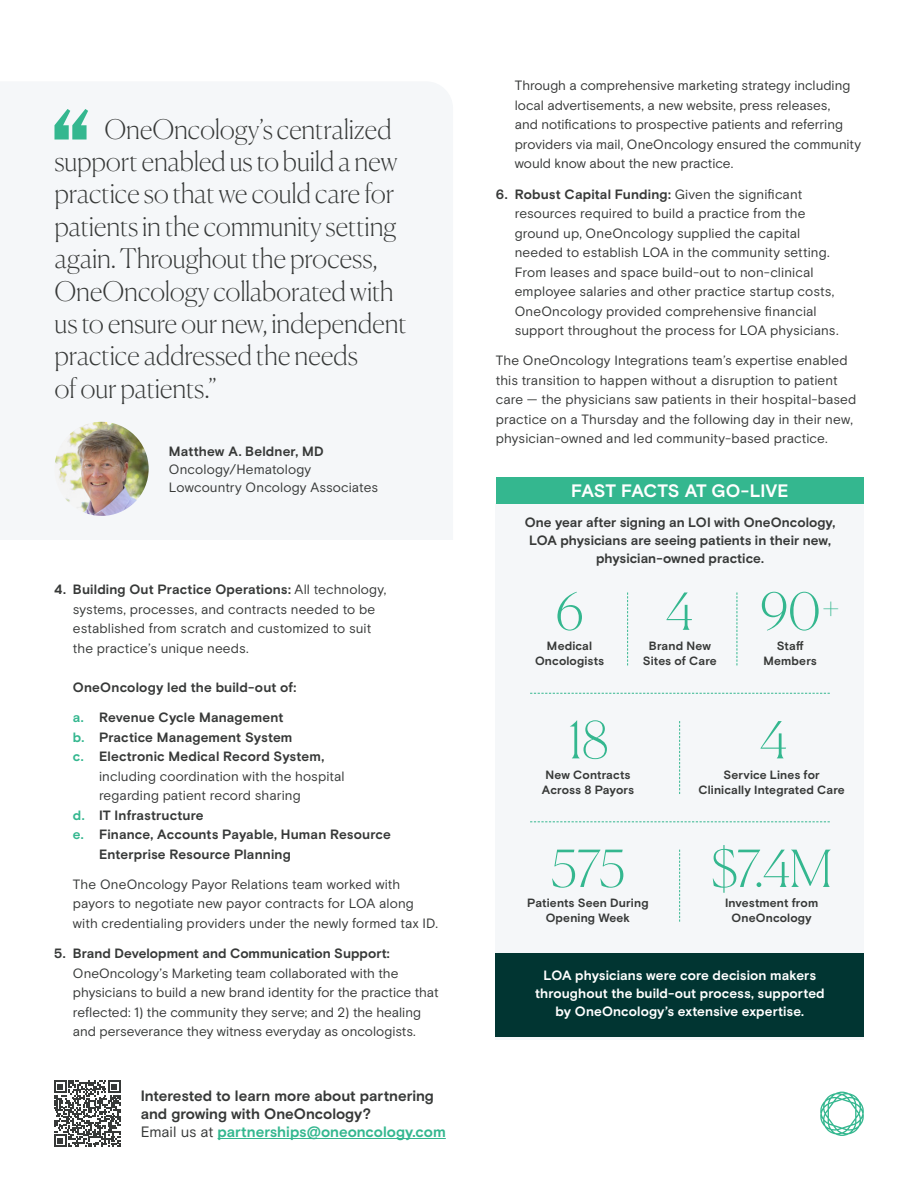
<style>
.page{position:relative;width:918px;height:1188px;background:#fff}
.page>*{position:absolute;margin:0;border:0;box-sizing:border-box;transform-origin:0 0}
.t1{font:100 51px "Canela";letter-spacing:-.025em;color:#34b78f}
.t2{font:100 33px "Canela";color:#34b78f}
.t3{font:100 27px/32.4px "Canela";letter-spacing:-.01em;color:#373938}
.t4{font:700 18px "Basis Grotesque";letter-spacing:-.005em;color:#fff}
.t5{font:700 15px/18px "Basis Grotesque";color:#373938}
.t6{font:13.5px/19.5px "Basis Grotesque";letter-spacing:.005em;color:#373938}
.t7{font:700 13.5px/18px "Basis Grotesque";letter-spacing:.005em;color:#373938;text-align:center}
.t8{font:700 13.5px/18px "Basis Grotesque";letter-spacing:.005em;color:#fff;text-align:center}
.t9{font:700 12px/15px "Basis Grotesque";letter-spacing:.01em;color:#373938;text-align:center}
.s1{font-weight:700}
.s2{color:#34b78f}
.s3{font-weight:400}
</style>
<div class="page">
<hr style="left:218px;top:1138px;width:228px;height:1px;background:#34b78f">
<svg style="left:54px;top:1080px;width:67px;height:67px"></svg>
<svg style="left:820px;top:1092px;width:44px;height:44px"></svg>
<svg style="left:54px;top:109px;width:34px;height:31px"></svg>
<img style="left:54px;top:422px;width:95px;height:94px;border-radius:47px">
<div style="left:496px;top:503px;width:368px;height:537px;background:#f5f7f9"></div>
<div style="left:496px;top:953px;width:368px;height:83px;background:#013532"></div>
<div style="left:496px;top:477px;width:368px;height:26px;background:#34b78f"></div>
<svg style="left:679px;top:721px;width:1px;height:73px"></svg>
<svg style="left:530px;top:821px;width:300px;height:1px"></svg>
<svg style="left:530px;top:693px;width:300px;height:1px"></svg>
<svg style="left:627px;top:593px;width:1px;height:72px"></svg>
<svg style="left:737px;top:593px;width:1px;height:72px"></svg>
<svg style="left:679px;top:850px;width:1px;height:72px"></svg>
<p class="t3" style="left:54px;top:110px;width:354px;text-indent:50px">OneOncology’s centralized support enabled us to build a new practice so that we could care for patients in the community setting again. Throughout the process,<br>OneOncology collaborated with us to ensure our new, independent practice addressed the needs<br>of our patients.”</p>
<p class="t7" style="left:169px;top:442px;width:156px">Matthew A. Beldner, MD</p>
<p class="t6" style="left:169px;top:460px;width:211px;line-height:18px">Oncology/Hematology<br>Lowcountry Oncology Associates</p>
<p class="t6" style="left:73px;top:580px;width:315px;text-indent:-19px"><span class="s1">4. Building Out Practice Operations:</span> All technology, systems, processes, and contracts needed to be established from scratch and customized to suit the practice’s unique needs.</p>
<p class="t7" style="left:73px;top:678px;width:225px">OneOncology led the build-out of:</p>
<p class="t7" style="left:73px;top:708px;width:212px"><span class="s2">a.</span> Revenue Cycle Management</p>
<p class="t7" style="left:73px;top:728px;width:221px"><span class="s2">b.</span> Practice Management System</p>
<p class="t7" style="left:73px;top:747px;width:253px"><span class="s2">c.</span> Electronic Medical Record System,</p>
<p class="t6" style="left:99px;top:766px;width:247px">including coordination with the hospital</p>
<p class="t6" style="left:99px;top:786px;width:203px">regarding patient record sharing</p>
<p class="t7" style="left:73px;top:806px;width:132px"><span class="s2">d.</span> IT Infrastructure</p>
<p class="t7" style="left:73px;top:825px;width:319px"><span class="s2">e.</span> Finance, Accounts Payable, Human Resource</p>
<p class="t7" style="left:99px;top:845px;width:193px">Enterprise Resource Planning</p>
<p class="t6" style="left:73px;top:874px;width:367px">The OneOncology Payor Relations team worked with payors to negotiate new payor contracts for LOA along with credentialing providers under the newly formed tax ID.</p>
<p class="t7" style="left:54px;top:944px;width:337px">5. Brand Development and Communication Support:</p>
<p class="t6" style="left:73px;top:963px;width:367px">OneOncology’s Marketing team collaborated with the physicians to build a new brand identity for the practice that reflected: 1) the community they serve; and 2) the healing and perseverance they witness everyday as oncologists.</p>
<p class="t5" style="left:141px;top:1087px;width:307px">Interested to learn more about partnering and growing with OneOncology?<br><span class="s3">Email us at</span> <span class="s2">partnerships@oneoncology.com</span></p>
<p class="t6" style="left:515px;top:76px;width:348px">Through a comprehensive marketing strategy including local advertisements, a new website, press releases,<br>and notifications to prospective patients and referring providers via mail, OneOncology ensured the community would know about the new practice.</p>
<p class="t6" style="left:515px;top:184px;width:325px;text-indent:-19px"><span class="s1">6. Robust Capital Funding:</span> Given the significant resources required to build a practice from the ground up, OneOncology supplied the capital needed to establish LOA in the community setting.<br>From leases and space build-out to non-clinical employee salaries and other practice startup costs, OneOncology provided comprehensive financial support throughout the process for LOA physicians.</p>
<p class="t6" style="left:496px;top:351px;width:362px">The OneOncology Integrations team’s expertise enabled this transition to happen without a disruption to patient care — the physicians saw patients in their hospital-based practice on a Thursday and the following day in their new, physician-owned and led community-based practice.</p>
<h3 class="t4" style="left:571px;top:480px;width:219px">FAST FACTS AT GO-LIVE</h3>
<p class="t7" style="left:525px;top:513px;width:312px">One year after signing an LOI with OneOncology,<br>LOA physicians are seeing patients in their new, physician-owned practice.</p>
<h1 class="t1" style="left:666px;top:571px;width:29px">4</h1>
<p class="t9" style="left:643px;top:639px;width:75px">Brand New<br>Sites of Care</p>
<h1 class="t1" style="left:555px;top:571px;width:30px">6</h1>
<p class="t9" style="left:535px;top:639px;width:71px">Medical<br>Oncologists</p>
<h1 class="t1" style="left:760px;top:571px;width:62px">90</h1>
<p class="t9" style="left:764px;top:639px;width:55px">Staff<br>Members</p>
<h2 class="t2" style="left:822px;top:581px;width:19px">+</h2>
<h1 class="t1" style="left:567px;top:699px;width:43px">18</h1>
<p class="t9" style="left:542px;top:767px;width:94px">New Contracts<br>Across 8 Payors</p>
<h1 class="t1" style="left:760px;top:699px;width:29px">4</h1>
<p class="t9" style="left:699px;top:767px;width:148px">Service Lines for<br>Clinically Integrated Care</p>
<h1 class="t1" style="left:550px;top:828px;width:77px">575</h1>
<h1 class="t1" style="left:711px;top:828px;width:123px">$7.4M</h1>
<p class="t9" style="left:527px;top:895px;width:123px">Patients Seen During<br>Opening Week</p>
<p class="t9" style="left:725px;top:895px;width:95px">Investment from<br>OneOncology</p>
<p class="t8" style="left:535px;top:967px;width:291px">LOA physicians were core decision makers throughout the build-out process, supported by OneOncology’s extensive expertise.</p>
</div>
